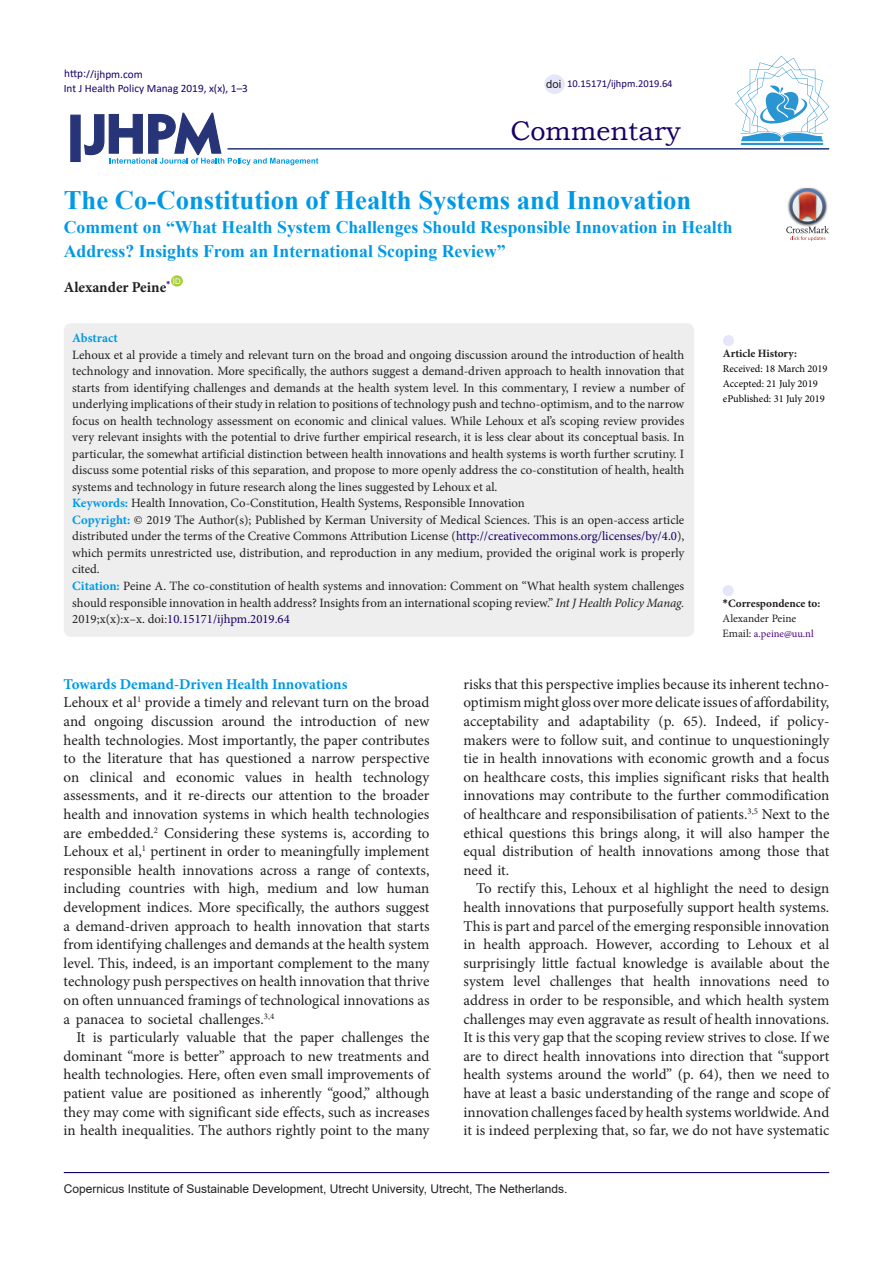
<style>
.page{position:relative;width:893px;height:1263px;background:#fff}
.page>*{position:absolute;margin:0;border:0;box-sizing:border-box;transform-origin:0 0}
.t1{font:27px "Bookman Old Style";color:#190066}
.Default{font:700 26.7px "Times New Roman";color:#0099e5}
.Default-2{font:700 17.7px/24px "Times New Roman";color:#0099e5}
.t2{font:15px/18.6px "Minion Pro";color:#231f20;text-align:justify}
.t3{font:700 15px "Minion Pro";color:#0099e5}
.Default-3{font:700 15px "Minion Pro";color:#231f20}
.t4{font:12.75px/16.5px "Minion Pro";color:#231f20;text-align:justify}
.Default-4{font:700 12.75px "Minion Pro";color:#0099e5}
.t5{font:12px "Arial";color:#231f20}
.t6{font:11.25px "Calibri";color:#190066}
.t7{font:700 11.25px "Minion Pro";color:#231f20}
.t8{font:11.25px "Minion Pro";color:#231f20}
.t9{font:11.25px "Arial";color:#231f20}
.t10{font:10.5px "Minion Pro";color:#000}
.t11{font:10.5px "Calibri";color:#190066}
.t12{font:10.5px "Minion Pro";color:#4b0082}
.t13{font:7.8px "Arial";color:#fff}
.s1{font-weight:700;color:#0099e5}
.s2{color:#190066}
.s3{font-style:italic}
.s4{font-family:"Calibri"}
.s5{font-size:11.25px;color:#231f20}
</style>
<div class="page">
<svg style="left:84px;top:112px;width:234px;height:53px"></svg>
<div style="left:70px;top:115px;width:11px;height:47px;background:#273578;border:1px solid #273578"></div>
<div style="left:171px;top:275px;width:12px;height:12px;background:#a6ce39;border-radius:50%"></div>
<hr style="left:227px;top:148px;width:602px;height:2px;background:#273578">
<div style="left:64px;top:323px;width:630px;height:314px;background:#eee;border-radius:8px"></div>
<div style="left:723px;top:585px;width:11px;height:11px;background:#e6e6fa;border-radius:50%"></div>
<div style="left:723px;top:335px;width:11px;height:11px;background:#e6e6fa;border-radius:50%"></div>
<hr style="left:64px;top:1172px;width:765px;height:1px;background:#190066">
<hr style="left:741px;top:143px;width:82px;height:2px;background:#2995d2">
<svg style="left:735px;top:56px;width:94px;height:85px"></svg>
<div style="left:544px;top:74px;width:21px;height:20px;background:#e6e6fa;border-radius:50%"></div>
<img style="left:798px;top:188px;width:18px;height:1px">
<svg style="left:786px;top:189px;width:43px;height:52px"></svg>
<p class="t6" style="left:64px;top:66px;width:80px">http://ijhpm.com</p>
<p class="t6" style="left:64px;top:81px;width:186px">Int J Health Policy Manag 2019, x(x), 1–3</p>
<p class="t9" style="left:546px;top:76px;width:17px">doi</p>
<p class="t11" style="left:567px;top:76px;width:107px">10.15171/ijhpm.2019.64</p>
<p class="t1" style="left:510px;top:113px;width:172px">Commentary</p>
<p class="Default" style="left:64px;top:181px;width:629px">The Co-Constitution of Health Systems and Innovation</p>
<p class="Default-2" style="left:64px;top:215px;width:670px">Comment on “What Health System Challenges Should Responsible Innovation in Health<br>Address? Insights From an International Scoping Review”</p>
<p class="Default-3" style="left:64px;top:277px;width:108px">Alexander Peine<sup>*</sup></p>
<p class="t13" style="left:173px;top:276px;width:9px">ID</p>
<p class="Default-4" style="left:72px;top:329px;width:47px">Abstract</p>
<p class="t4" style="left:72px;top:347px;width:614px">Lehoux et al provide a timely and relevant turn on the broad and ongoing discussion around the introduction of health technology and innovation. More specifically, the authors suggest a demand-driven approach to health innovation that starts from identifying challenges and demands at the health system level. In this commentary, I review a number of underlying implications of their study in relation to positions of technology push and techno-optimism, and to the narrow focus on health technology assessment on economic and clinical values. While Lehoux et al’s scoping review provides very relevant insights with the potential to drive further empirical research, it is less clear about its conceptual basis. In particular, the somewhat artificial distinction between health innovations and health systems is worth further scrutiny. I discuss some potential risks of this separation, and propose to more openly address the co-constitution of health, health systems and technology in future research along the lines suggested by Lehoux et al.</p>
<p class="t4" style="left:72px;top:495px;width:454px"><span class="s1">Keywords:</span> Health Innovation, Co-Constitution, Health Systems, Responsible Innovation</p>
<p class="t4" style="left:72px;top:512px;width:614px"><span class="s1">Copyright:</span> © 2019 The Author(s); Published by Kerman University of Medical Sciences. This is an open-access article distributed under the terms of the Creative Commons Attribution License (<span class="s2">http://creativecommons.org/licenses/by/4.0</span>), which permits unrestricted use, distribution, and reproduction in any medium, provided the original work is properly cited.</p>
<p class="t4" style="left:72px;top:578px;width:614px"><span class="s1">Citation:</span> Peine A. The co-constitution of health systems and innovation: Comment on “What health system challenges should responsible innovation in health address? Insights from an international scoping review.” <span class="s3">Int J Health Policy Manag.<br></span>2019;x(x):x–x. doi:<span class="s2">10.15171/ijhpm.2019.64</span></p>
<p class="t7" style="left:723px;top:345px;width:76px">Article History:</p>
<p class="t10" style="left:723px;top:362px;width:106px">Received: 18 March 2019</p>
<p class="t10" style="left:723px;top:377px;width:96px">Accepted: 21 July 2019</p>
<p class="t10" style="left:723px;top:392px;width:103px">ePublished: 31 July 2019</p>
<p class="t7" style="left:722px;top:596px;width:99px"><span class="s4">*</span>Correspondence to:</p>
<p class="t8" style="left:722px;top:611px;width:75px">Alexander Peine</p>
<p class="t12" style="left:722px;top:627px;width:93px"><span class="s5">Email:</span> a.peine@uu.nl</p>
<p class="t3" style="left:64px;top:673px;width:285px">Towards Demand-Driven Health Innovations</p>
<p class="t2" style="left:64px;top:693px;width:367px">Lehoux et al<sup>1</sup> provide a timely and relevant turn on the broad and ongoing discussion around the introduction of new health technologies. Most importantly, the paper contributes to the literature that has questioned a narrow perspective on clinical and economic values in health technology assessments, and it re-directs our attention to the broader health and innovation systems in which health technologies are embedded.<sup>2</sup> Considering these systems is, according to Lehoux et al,<sup>1</sup> pertinent in order to meaningfully implement responsible health innovations across a range of contexts, including countries with high, medium and low human development indices. More specifically, the authors suggest a demand-driven approach to health innovation that starts from identifying challenges and demands at the health system level. This, indeed, is an important complement to the many technology push perspectives on health innovation that thrive on often unnuanced framings of technological innovations as a panacea to societal challenges.<sup>3,4</sup></p>
<p class="t2" style="left:64px;top:1028px;width:367px;text-indent:13px">It is particularly valuable that the paper challenges the dominant “more is better” approach to new treatments and health technologies. Here, often even small improvements of patient value are positioned as inherently “good,” although they may come with significant side effects, such as increases in health inequalities. The authors rightly point to the many</p>
<p class="t2" style="left:463px;top:675px;width:367px">risks that this perspective implies because its inherent techno&shy;optimism might gloss over more delicate issues of affordability, acceptability and adaptability (p. 65). Indeed, if policy&shy;makers were to follow suit, and continue to unquestioningly tie in health innovations with economic growth and a focus on healthcare costs, this implies significant risks that health innovations may contribute to the further commodification of healthcare and responsibilisation of patients.<sup>3,5</sup> Next to the ethical questions this brings along, it will also hamper the equal distribution of health innovations among those that need it.</p>
<p class="t2" style="left:463px;top:879px;width:367px;text-indent:13px">To rectify this, Lehoux et al highlight the need to design health innovations that purposefully support health systems.<br>This is part and parcel of the emerging responsible innovation in health approach. However, according to Lehoux et al surprisingly little factual knowledge is available about the system level challenges that health innovations need to address in order to be responsible, and which health system challenges may even aggravate as result of health innovations.<br>It is this very gap that the scoping review strives to close. If we are to direct health innovations into direction that “support health systems around the world” (p. 64), then we need to have at least a basic understanding of the range and scope of innovation challenges faced by health systems worldwide. And it is indeed perplexing that, so far, we do not have systematic</p>
<p class="t5" style="left:64px;top:1180px;width:505px">Copernicus Institute of Sustainable Development, Utrecht University, Utrecht, The Netherlands.</p>
</div>
